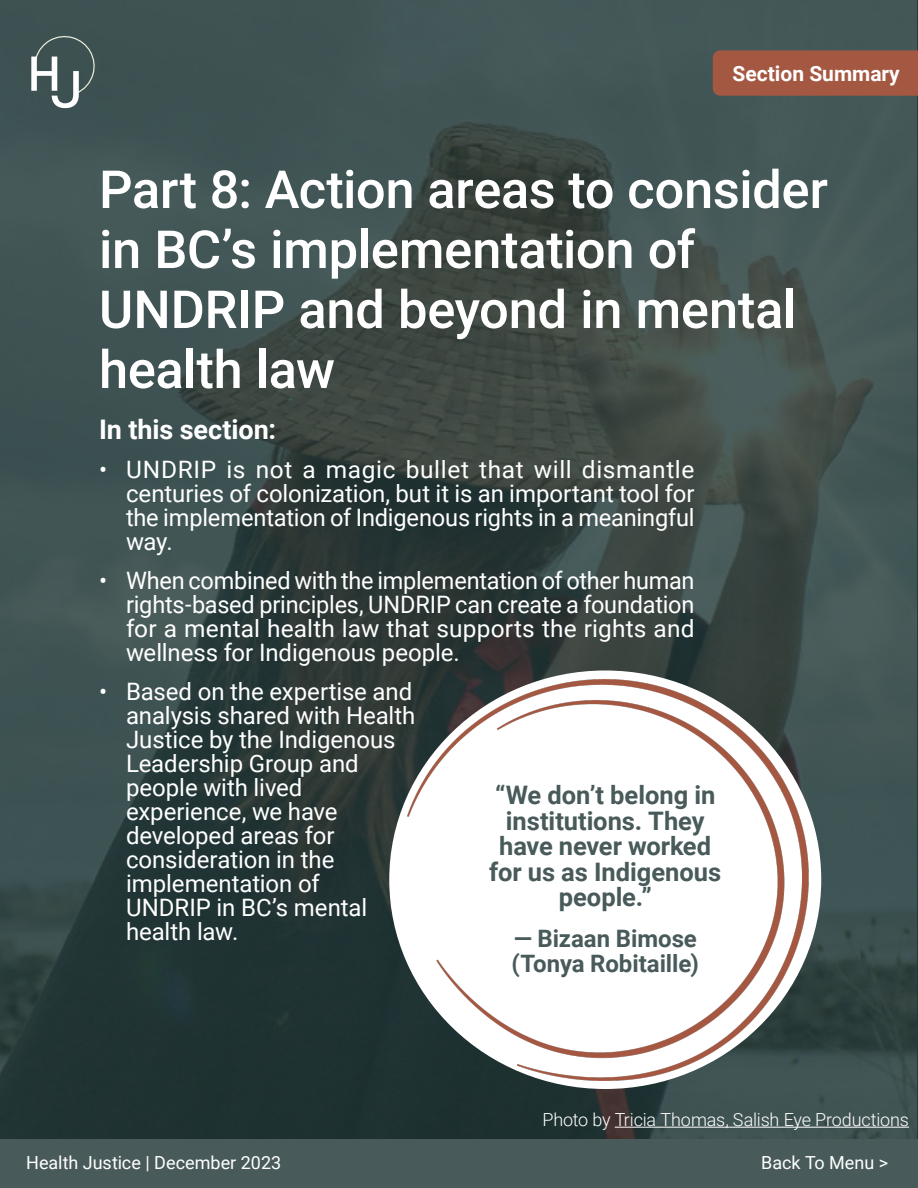
<style>
.page{position:relative;width:918px;height:1188px;background:#fff}
.page>*{position:absolute;margin:0;border:0;box-sizing:border-box;transform-origin:0 0}
.t1{font:500 52.5px/60px "Roboto";letter-spacing:-.005em;color:#fff}
.t2{font:700 27px "Roboto";color:#fff}
.t3{font:700 25.5px/25.5px "Roboto";color:#495a5a;text-align:center}
.t4{font:24px/24px "Roboto";letter-spacing:-.005em;color:#fff;text-align:justify}
.t5{font:700 24px/25.5px "Roboto";letter-spacing:-.005em;color:#495a5a}
.t6{font:700 21px "Roboto";color:#fff}
.t7{font:300 18px "Roboto";letter-spacing:-.01em;color:#fff}
.t8{font:18px "Roboto";color:#fff}
</style>
<div class="page">
<img style="left:0;top:0;width:916px;height:1139px">
<svg style="left:31px;top:36px;width:64px;height:72px;background:#627272"></svg>
<div style="left:0;top:1139px;width:918px;height:49px;background:#495a5a"></div>
<div style="left:713px;top:50px;width:205px;height:46px;background:#a55841"></div>
<div style="left:389px;top:670px;width:432px;height:419px;background:#fff;border-radius:50%"></div>
<img style="left:408px;top:679px;width:401px;height:401px">
<hr style="left:615px;top:1127px;width:294px;height:1px;background:#fff">
<p class="t6" style="left:733px;top:59px;width:169px">Section Summary</p>
<h1 class="t1" style="left:99px;top:157px;width:731px">Part 8: Action areas to consider in BC’s implementation of<br>UNDRIP and beyond in mental health law</h1>
<p class="t2" style="left:99px;top:410px;width:179px">In this section:</p>
<p class="t4" style="left:126px;top:456px;width:570px;text-indent:-27px">• UNDRIP is not a magic bullet that will dismantle centuries of colonization, but it is an important tool for the implementation of Indigenous rights in a meaningful way.</p>
<p class="t4" style="left:126px;top:567px;width:570px;text-indent:-27px">• When combined with the implementation of other human rights-based principles, UNDRIP can create a foundation for a mental health law that supports the rights and wellness for Indigenous people.</p>
<p class="t4" style="left:126px;top:678px;width:291px;text-align:left;text-indent:-27px">• Based on the expertise and analysis shared with Health<br>Justice by the Indigenous<br>Leadership Group and people with lived experience, we have developed areas for consideration in the implementation of<br>UNDRIP in BC’s mental health law.</p>
<p class="t3" style="left:489px;top:782px;width:234px">“We don’t belong in institutions. They have never worked for us as Indigenous people.”</p>
<p class="t5" style="left:512px;top:925px;width:189px">— Bizaan Bimose (Tonya Robitaille)</p>
<p class="t7" style="left:543px;top:1107px;width:368px">Photo by Tricia Thomas, Salish Eye Productions</p>
<p class="t8" style="left:26px;top:1150px;width:257px">Health Justice | December 2023</p>
<p class="t8" style="left:761px;top:1150px;width:128px">Back To Menu &gt;</p>
</div>
